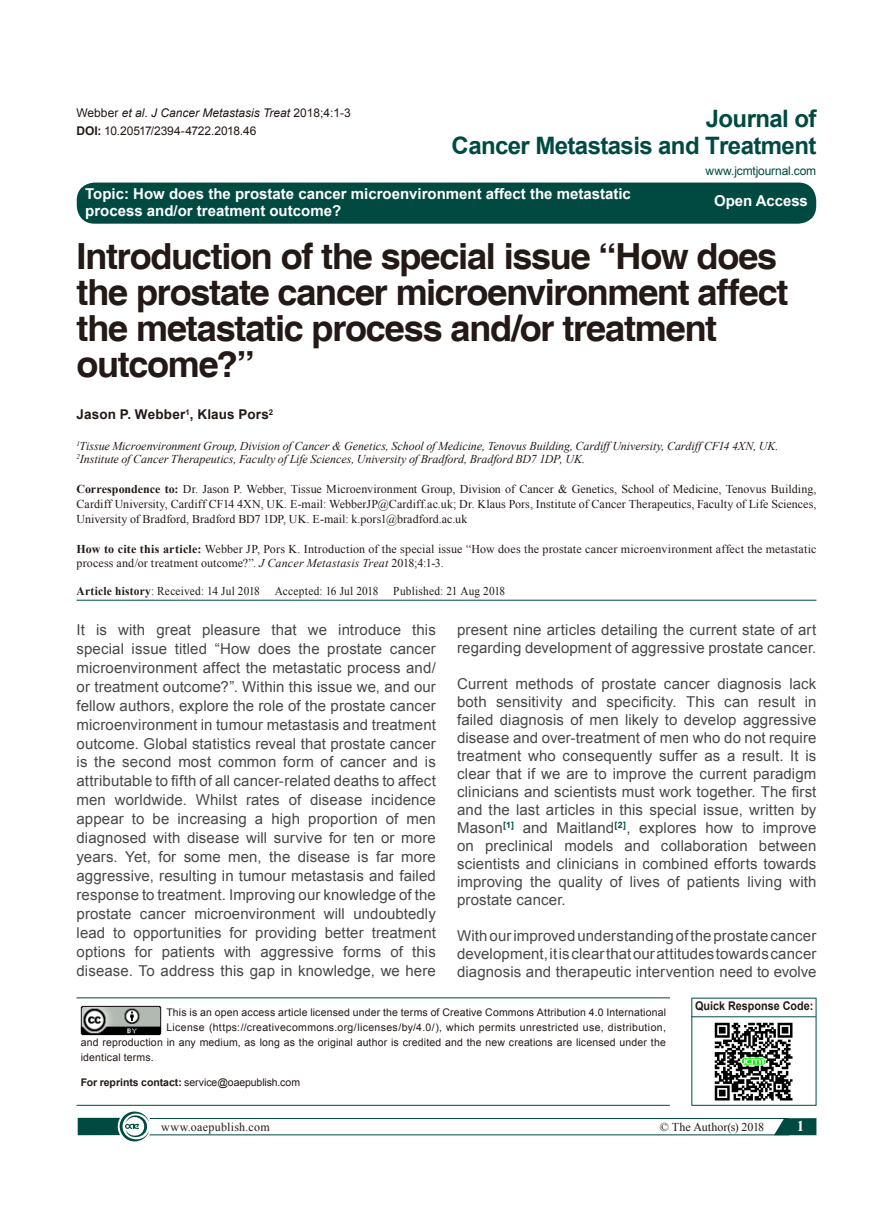
<style>
.page{position:relative;width:893px;height:1212px;background:#fff}
.page>*{position:absolute;margin:0;border:0;box-sizing:border-box;transform-origin:0 0}
.t1{font:700 36px/36px "Helvetica";letter-spacing:-.035em;color:#231916}
.t2{font:700 24px/27px "Arial";letter-spacing:-.025em;color:#004a42;text-align:right}
.t3{font:15px/18.9px "Arial";letter-spacing:.01em;color:#4a4746;text-align:justify}
.t4{font:700 15px/16.5px "Arial";color:#fff}
.t5{font:700 15px "Times New Roman";color:#fff}
.t6{font:700 13.5px "Arial";letter-spacing:.015em;color:#231916}
.t7{font:12px/15px "Times New Roman";letter-spacing:.015em;color:#231916;text-align:justify}
.t8{font:italic 12px/13.5px "Times New Roman";letter-spacing:-.005em;color:#231916}
.t9{font:12px/18px "Arial";letter-spacing:-.01em;color:#231916}
.t10{font:12px "Times New Roman";letter-spacing:.015em;color:#231916;scale:.94 1}
.t11{font:12px "Arial";letter-spacing:-.01em;color:#004a42}
.t12{font:700 12px "Arial";color:#231916;scale:.9 1}
.t13{font:12px "Times New Roman";letter-spacing:-.005em;color:#231916}
.t14{font:10.5px "Arial";letter-spacing:.015em;color:#231916}
.t15{font:10.5px "Arial";letter-spacing:.035em;color:#231916}
.t16{font:10.5px "Arial";letter-spacing:-.01em;color:#231916}
.s1{font-style:italic}
.s2{font-weight:700}
</style>
<div class="page">
<div style="left:149px;top:1118px;width:640px;height:17px;border:1px solid #004a42"></div>
<svg style="left:774px;top:1118px;width:42px;height:17px"></svg>
<div style="left:118px;top:1109px;width:34px;height:34px;background:#fff;border-radius:50%"></div>
<svg style="left:78px;top:1111px;width:71px;height:31px"></svg>
<hr style="left:691px;top:1105px;width:125px;height:1px;background:#004a42">
<hr style="left:816px;top:998px;width:1px;height:108px;background:#004a42">
<hr style="left:691px;top:998px;width:1px;height:107px;background:#004a42">
<hr style="left:691px;top:998px;width:125px;height:1px;background:#004a42">
<hr style="left:691px;top:1016px;width:125px;height:1px;background:#004a42">
<div style="left:77px;top:183px;width:739px;height:41px;background:#004a42;border-radius:18px"></div>
<hr style="left:77px;top:600px;width:739px;height:1px;background:#004a42">
<hr style="left:77px;top:1105px;width:593px;height:1px;background:#004a42">
<hr style="left:77px;top:997px;width:593px;height:1px;background:#004a42">
<img style="left:80px;top:1005px;width:82px;height:31px">
<img style="left:714px;top:1022px;width:79px;height:79px">
<p class="t9" style="left:77px;top:103px;width:276px">Webber <span class="s1">et al</span>. <span class="s1">J Cancer Metastasis Treat</span> 2018;4:1-3<br><span class="s2">DOI:</span> 10.20517/2394-4722.2018.46</p>
<h2 class="t2" style="left:452px;top:105px;width:366px">Journal of<br>Cancer Metastasis and Treatment</h2>
<p class="t11" style="left:705px;top:163px;width:112px">www.jcmtjournal.com</p>
<p class="t4" style="left:85px;top:186px;width:547px">Topic: How does the prostate cancer microenvironment affect the metastatic process and/or treatment outcome?</p>
<p class="t4" style="left:714px;top:192px;width:95px">Open Access</p>
<h1 class="t1" style="left:77px;top:240px;width:713px">Introduction of the special issue “How does the prostate cancer microenvironment affect the metastatic process and/or treatment outcome?”</h1>
<p class="t6" style="left:77px;top:405px;width:198px">Jason P. Webber<sup>1</sup>, Klaus Pors<sup>2</sup></p>
<p class="t8" style="left:77px;top:439px;width:703px"><sup>1</sup>Tissue Microenvironment Group, Division of Cancer &amp; Genetics, School of Medicine, Tenovus Building, Cardiff University, Cardiff CF14 4XN, UK.<br><sup>2</sup>Institute of Cancer Therapeutics, Faculty of Life Sciences, University of Bradford, Bradford BD7 1DP, UK.</p>
<p class="t7" style="left:77px;top:481px;width:741px"><span class="s2">Correspondence to:</span> Dr. Jason P. Webber, Tissue Microenvironment Group, Division of Cancer &amp; Genetics, School of Medicine, Tenovus Building, Cardiff University, Cardiff CF14 4XN, UK. E-mail: WebberJP@Cardiff.ac.uk; Dr. Klaus Pors, Institute of Cancer Therapeutics, Faculty of Life Sciences, University of Bradford, Bradford BD7 1DP, UK. E-mail: k.pors1@bradford.ac.uk</p>
<p class="t7" style="left:77px;top:542px;width:741px;line-height:13.5px"><span class="s2">How to cite this article:</span> Webber JP, Pors K. Introduction of the special issue “How does the prostate cancer microenvironment affect the metastatic process and/or treatment outcome?”. <span class="s1">J Cancer Metastasis Treat</span> 2018;4:1-3.</p>
<p class="t10" style="left:77px;top:582px;width:458px"><span class="s2">Article history</span>: Received: 14 Jul 2018 Accepted: 16 Jul 2018 Published: 21 Aug 2018</p>
<p class="t3" style="left:457px;top:620px;width:361px;line-height:18px">present nine articles detailing the current state of art regarding development of aggressive prostate cancer.</p>
<p class="t3" style="left:457px;top:674px;width:361px;line-height:18px">Current methods of prostate cancer diagnosis lack both sensitivity and specificity. This can result in failed diagnosis of men likely to develop aggressive disease and over-treatment of men who do not require treatment who consequently suffer as a result. It is clear that if we are to improve the current paradigm clinicians and scientists must work together. The first and the last articles in this special issue, written by Mason<sup>[1]</sup> and Maitland<sup>[2]</sup>, explores how to improve on preclinical models and collaboration between scientists and clinicians in combined efforts towards improving the quality of lives of patients living with prostate cancer.</p>
<p class="t3" style="left:457px;top:926px;width:361px;line-height:18px">With our improved understanding of the prostate cancer development, it is clear that our attitudes towards cancer diagnosis and therapeutic intervention need to evolve</p>
<p class="t3" style="left:77px;top:620px;width:361px">It is with great pleasure that we introduce this special issue titled “How does the prostate cancer microenvironment affect the metastatic process and/ or treatment outcome?”. Within this issue we, and our fellow authors, explore the role of the prostate cancer microenvironment in tumour metastasis and treatment outcome. Global statistics reveal that prostate cancer is the second most common form of cancer and is attributable to fifth of all cancer-related deaths to affect men worldwide. Whilst rates of disease incidence appear to be increasing a high proportion of men diagnosed with disease will survive for ten or more years. Yet, for some men, the disease is far more aggressive, resulting in tumour metastasis and failed response to treatment. Improving our knowledge of the prostate cancer microenvironment will undoubtedly lead to opportunities for providing better treatment options for patients with aggressive forms of this disease. To address this gap in knowledge, we here</p>
<p class="t14" style="left:166px;top:1005px;width:501px">This is an open access article licensed under the terms of Creative Commons Attribution 4.0 International</p>
<p class="t15" style="left:166px;top:1020px;width:501px">License (https://creativecommons.org/licenses/by/4.0/), which permits unrestricted use, distribution,</p>
<p class="t14" style="left:81px;top:1035px;width:587px">and reproduction in any medium, as long as the original author is credited and the new creations are licensed under the</p>
<p class="t14" style="left:81px;top:1050px;width:74px">identical terms.</p>
<p class="t16" style="left:81px;top:1075px;width:221px"><span class="s2">For reprints contact:</span> service@oaepublish.com</p>
<p class="t12" style="left:695px;top:997px;width:133px">Quick Response Code:</p>
<p class="t7" style="left:161px;top:1119px;width:110px">www.oaepublish.com</p>
<p class="t13" style="left:660px;top:1118px;width:106px">© The Author(s) 2018</p>
<p class="t5" style="left:797px;top:1115px;width:9px">1</p>
</div>
